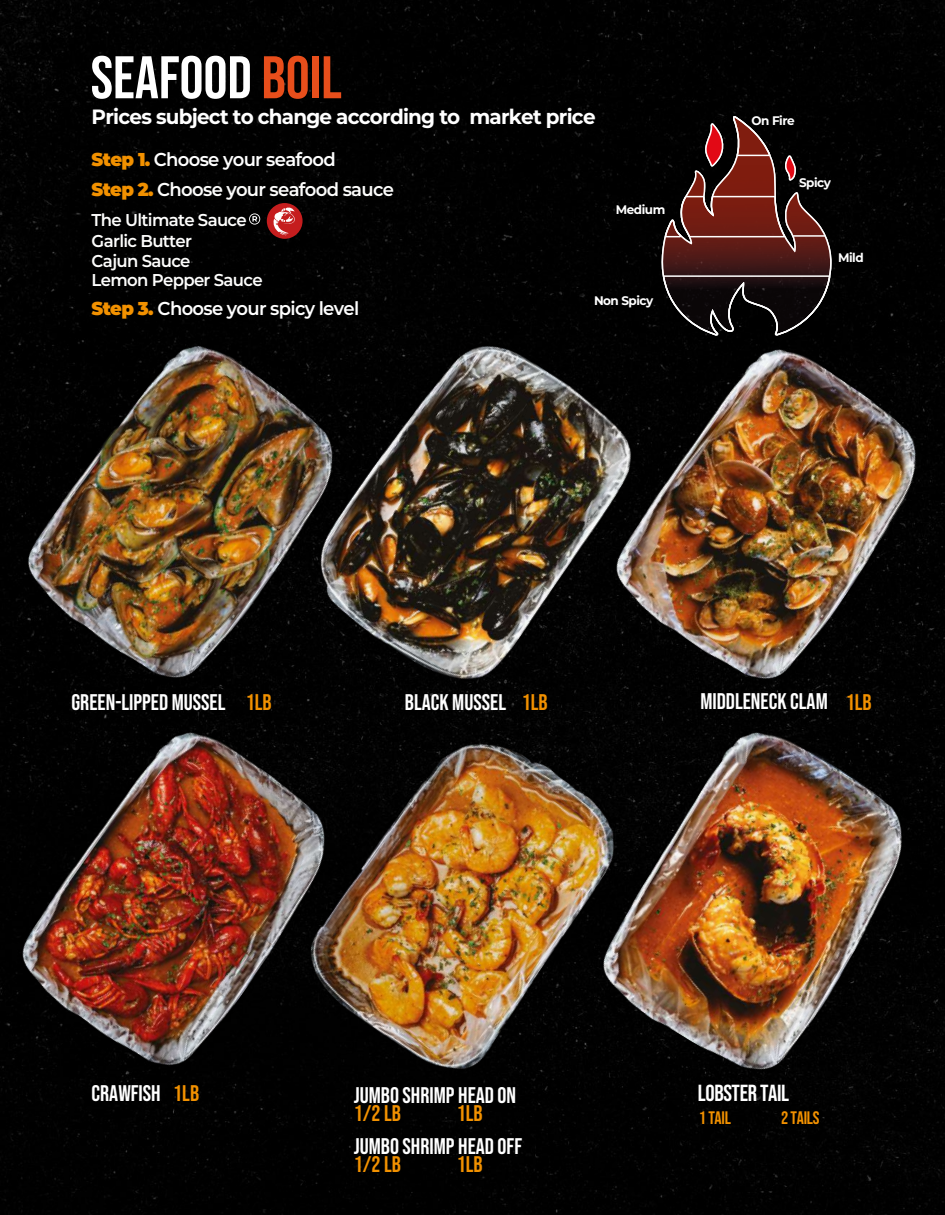
<style>
.page{position:relative;width:945px;height:1215px;background:#000}
.page>*{position:absolute;margin:0;border:0;box-sizing:border-box;transform-origin:0 0}
.t1{font:60px "Bebas Neue";color:#fff}
.t2{font:23.1px "Bebas Neue";letter-spacing:-.015em;color:#fff}
.t3{font:22.5px "Bebas Neue";color:#fff}
.t4{font:22.5px "Bebas Neue";color:#f29100}
.t5{font:700 20.7px "Montserrat";letter-spacing:-.04em;color:#fff}
.t6{font:600 18.6px "Montserrat";letter-spacing:-.04em;color:#fff}
.t7{font:600 18.6px "Montserrat";letter-spacing:-.04em;color:#fdfdfc}
.t8{font:18px "Bebas Neue";letter-spacing:-.015em;color:#f29100}
.t9{font:600 17.1px/19.5px "Montserrat";letter-spacing:-.04em;color:#fdfdfc}
.t10{font:700 12.45px "Montserrat";letter-spacing:-.04em;color:#fff}
.s1{color:#e84e1b}
.s2{font-weight:900;color:#f29100}
.s3{color:#f29100}
</style>
<div class="page">
<img style="left:419px;top:758px;width:97px;height:387px">
<img style="left:0;top:265px;width:428px;height:502px">
<img style="left:0;top:653px;width:419px;height:501px">
<img style="left:236px;top:269px;width:425px;height:489px">
<img style="left:516px;top:655px;width:429px;height:502px">
<img style="left:529px;top:270px;width:416px;height:497px">
<svg style="left:661px;top:116px;width:171px;height:219px;background:#371a18"></svg>
<div style="left:267px;top:203px;width:36px;height:36px;background:#c51d1e;border-radius:50%"></div>
<svg style="left:272px;top:207px;width:23px;height:28px"></svg>
<svg style="left:249px;top:213px;width:11px;height:12px"></svg>
<h1 class="t1" style="left:91px;top:44px;width:253px">SEAFOOD <span class="s1">BOIL</span></h1>
<p class="t5" style="left:92px;top:101px;width:505px">Prices subject to change according to market price</p>
<p class="t6" style="left:92px;top:146px;width:246px"><span class="s2">Step 1.</span> Choose your seafood</p>
<p class="t7" style="left:92px;top:176px;width:304px"><span class="s2">Step 2.</span> Choose your seafood sauce</p>
<p class="t9" style="left:92px;top:230px;width:102px">Garlic Butter</p>
<p class="t9" style="left:92px;top:209px;width:157px">The Ultimate Sauce</p>
<p class="t9" style="left:92px;top:250px;width:173px">Cajun Sauce<br>Lemon Pepper Sauce</p>
<p class="t6" style="left:92px;top:295px;width:269px"><span class="s2">Step 3.</span> Choose your spicy level</p>
<p class="t10" style="left:616px;top:200px;width:51px">Medium</p>
<p class="t10" style="left:594px;top:292px;width:61px">Non Spicy</p>
<p class="t10" style="left:752px;top:111px;width:45px">On Fire</p>
<p class="t10" style="left:799px;top:174px;width:33px">Spicy</p>
<p class="t10" style="left:838px;top:248px;width:27px">Mild</p>
<p class="t3" style="left:72px;top:689px;width:202px">GREEN-LIPPED MUSSEL <span class="s3">1LB</span></p>
<p class="t3" style="left:405px;top:689px;width:144px">BLACK MUSSEL <span class="s3">1LB</span></p>
<p class="t3" style="left:700px;top:689px;width:129px">MIDDLENECK CLAM</p>
<p class="t4" style="left:846px;top:689px;width:27px">1LB</p>
<p class="t3" style="left:92px;top:1080px;width:71px">CRAWFISH</p>
<p class="t4" style="left:173px;top:1080px;width:27px">1LB</p>
<p class="t3" style="left:354px;top:1082px;width:164px">JUMBO SHRIMP HEAD ON</p>
<p class="t3" style="left:354px;top:1133px;width:170px">JUMBO SHRIMP HEAD OFF</p>
<p class="t4" style="left:354px;top:1101px;width:49px">1/2 LB</p>
<p class="t4" style="left:457px;top:1101px;width:27px">1LB</p>
<p class="t4" style="left:354px;top:1152px;width:49px">1/2 LB</p>
<p class="t4" style="left:457px;top:1152px;width:27px">1LB</p>
<p class="t2" style="left:698px;top:1080px;width:93px">LOBSTER TAIL</p>
<p class="t8" style="left:699px;top:1108px;width:34px">1 TAIL</p>
<p class="t8" style="left:781px;top:1108px;width:40px">2 TAILS</p>
</div>
